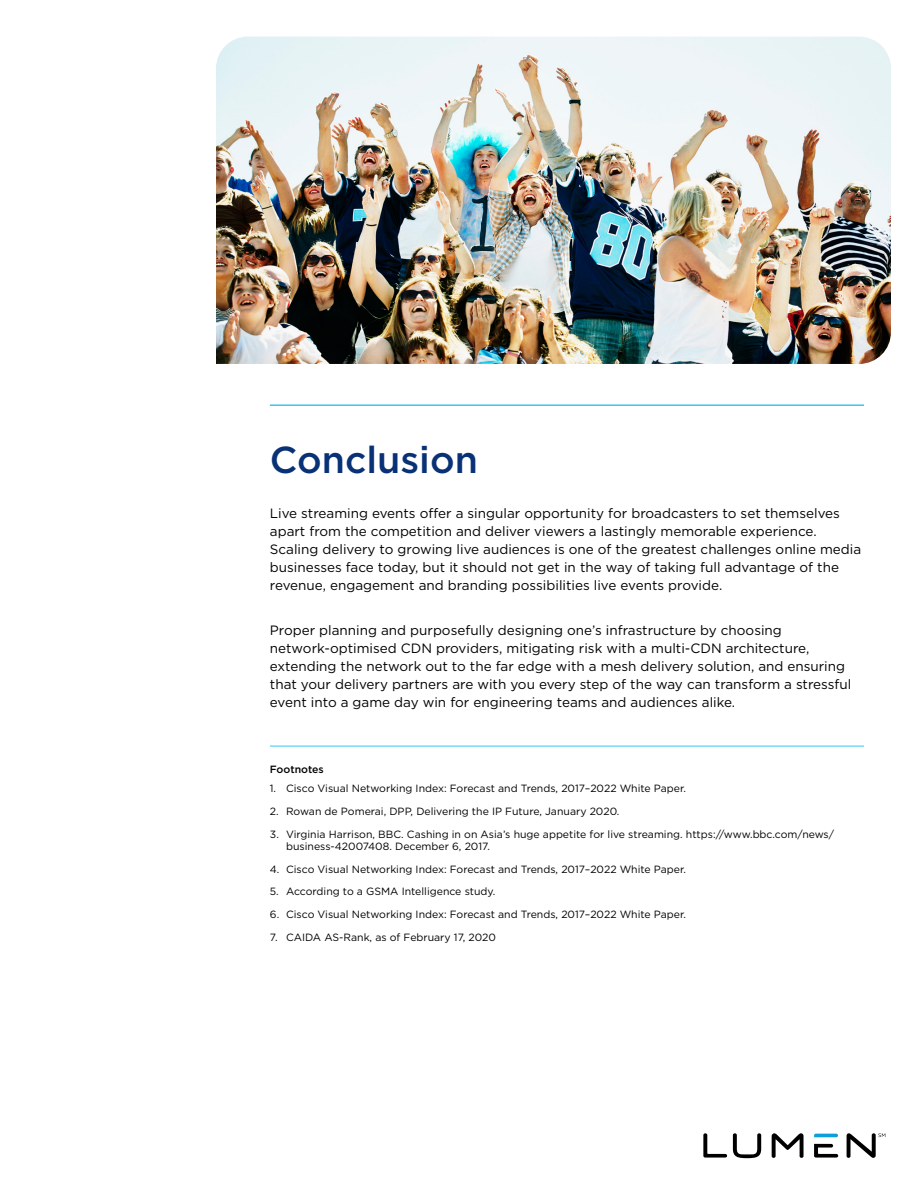
<style>
.page{position:relative;width:918px;height:1188px;background:#fff}
.page>*{position:absolute;margin:0;border:0;box-sizing:border-box;transform-origin:0 0}
.Heading_-_1_column{font:500 37.5px "Gotham";color:#083176}
.Body_Copy{font:13.5px/18px "Gotham";color:#000}
.t1{font:10.5px/12px "Gotham";color:#000}
.Heading_-_Footnotes{font:500 10.5px "Gotham";color:#000}
</style>
<div class="page">
<svg style="left:703px;top:1133px;width:24px;height:25px"></svg>
<svg style="left:733px;top:1133px;width:28px;height:25px"></svg>
<svg style="left:772px;top:1133px;width:32px;height:25px"></svg>
<svg style="left:814px;top:1134px;width:24px;height:3px"></svg>
<svg style="left:814px;top:1144px;width:24px;height:14px"></svg>
<svg style="left:847px;top:1133px;width:38px;height:25px"></svg>
<hr style="left:270px;top:404px;width:594px;height:2px;background:#38c6f4">
<hr style="left:270px;top:746px;width:594px;height:1px;background:#38c6f4">
<img style="left:216px;top:37px;width:675px;height:327px">
<p class="Heading_-_1_column" style="left:270px;top:436px;width:210px">Conclusion</p>
<p class="Body_Copy" style="left:270px;top:504px;width:593px">Live streaming events offer a singular opportunity for broadcasters to set themselves apart from the competition and deliver viewers a lastingly memorable experience.<br>Scaling delivery to growing live audiences is one of the greatest challenges online media businesses face today, but it should not get in the way of taking full advantage of the revenue, engagement and branding possibilities live events provide.</p>
<p class="Body_Copy" style="left:270px;top:621px;width:583px">Proper planning and purposefully designing one’s infrastructure by choosing network-optimised CDN providers, mitigating risk with a multi-CDN architecture, extending the network out to the far edge with a mesh delivery solution, and ensuring that your delivery partners are with you every step of the way can transform a stressful event into a game day win for engineering teams and audiences alike.</p>
<p class="Heading_-_Footnotes" style="left:270px;top:763px;width:56px">Footnotes</p>
<p class="t1" style="left:270px;top:782px;width:418px">1. Cisco Visual Networking Index: Forecast and Trends, 2017–2022 White Paper.</p>
<p class="t1" style="left:270px;top:805px;width:351px">2. Rowan de Pomerai, DPP, Delivering the IP Future, January 2020.</p>
<p class="t1" style="left:286px;top:828px;width:550px;text-indent:-16px">3. Virginia Harrison, BBC. Cashing in on Asia’s huge appetite for live streaming. https://www.bbc.com/news/ business-42007408. December 6, 2017.</p>
<p class="t1" style="left:270px;top:863px;width:418px">4. Cisco Visual Networking Index: Forecast and Trends, 2017–2022 White Paper.</p>
<p class="t1" style="left:270px;top:885px;width:227px">5. According to a GSMA Intelligence study.</p>
<p class="t1" style="left:270px;top:908px;width:418px">6. Cisco Visual Networking Index: Forecast and Trends, 2017–2022 White Paper.</p>
<p class="t1" style="left:270px;top:931px;width:228px">7. CAIDA AS-Rank, as of February 17, 2020</p>
</div>
